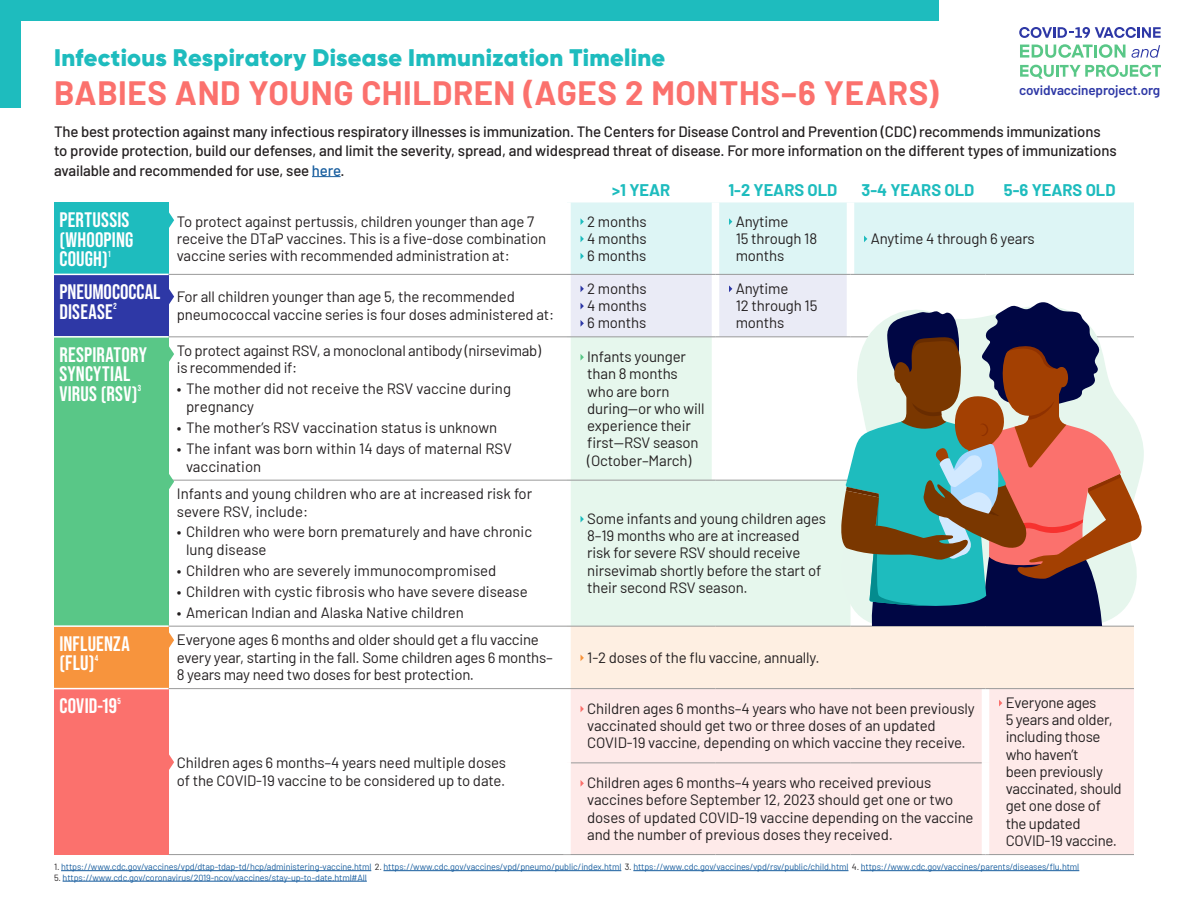
<style>
.page{position:relative;width:1188px;height:918px;background:#fff}
.page>*{position:absolute;margin:0;border:0;box-sizing:border-box;transform-origin:0 0}
.t1{font:700 33px "Barlow";letter-spacing:.015em;color:#fb716d}
.t2{font:900 24px "Gilroy";letter-spacing:.015em;color:#1ebcbe}
.t3{font:700 21px/19.5px "Bebas Neue Pro";letter-spacing:.01em;color:#fff}
.t4{font:700 16.5px "Barlow";color:#1ebcbe}
.t5{font:15px/17.2px "Barlow";letter-spacing:-.01em;color:#231f20}
.t6{font:500 15px/19.5px "Barlow";letter-spacing:-.01em;color:#231f20}
.t7{font:600 13.5px "Barlow";letter-spacing:-.01em;color:#2e38a6}
.t8{font:9px "Barlow";letter-spacing:-.01em;color:#175d9e}
.t9{font:700 8.7px "Bebas Neue Pro";color:#fff}
.s1{color:#175d9e}
.s2{color:#231f20}
</style>
<div class="page">
<div style="left:0;top:0;width:20px;height:108px;background:#1ebcbe"></div>
<div style="left:0;top:0;width:938px;height:20px;background:#1ebcbe"></div>
<svg style="left:1019px;top:27px;width:142px;height:11px"></svg>
<svg style="left:1020px;top:44px;width:106px;height:14px"></svg>
<svg style="left:1132px;top:45px;width:28px;height:13px"></svg>
<svg style="left:1020px;top:65px;width:141px;height:14px"></svg>
<div style="left:54px;top:202px;width:115px;height:72px;background:#1ebcbe"></div>
<div style="left:54px;top:274px;width:115px;height:63px;background:#2e38a6"></div>
<div style="left:54px;top:337px;width:115px;height:289px;background:#59c787"></div>
<div style="left:54px;top:626px;width:115px;height:63px;background:#f7943d"></div>
<div style="left:567px;top:626px;width:567px;height:63px;background:#feefe2"></div>
<div style="left:54px;top:689px;width:115px;height:166px;background:#fb716d"></div>
<div style="left:571px;top:689px;width:563px;height:165px;background:#feeae9"></div>
<hr style="left:169px;top:854px;width:398px;height:1px;background:#999">
<hr style="left:567px;top:854px;width:149px;height:1px;background:#999">
<hr style="left:716px;top:854px;width:134px;height:1px;background:#999">
<hr style="left:850px;top:854px;width:136px;height:1px;background:#999">
<hr style="left:986px;top:854px;width:148px;height:1px;background:#999">
<hr style="left:54px;top:274px;width:115px;height:1px;background:#fff">
<hr style="left:54px;top:336px;width:115px;height:2px;background:#fff">
<hr style="left:54px;top:625px;width:115px;height:2px;background:#fff">
<hr style="left:54px;top:688px;width:115px;height:1px;background:#fff">
<div style="left:982px;top:689px;width:7px;height:74px;background:#fff"></div>
<div style="left:982px;top:763px;width:7px;height:91px;background:#fff"></div>
<hr style="left:169px;top:274px;width:398px;height:1px;background:#999">
<hr style="left:169px;top:336px;width:398px;height:1px;background:#999">
<hr style="left:169px;top:480px;width:398px;height:1px;background:#999">
<hr style="left:571px;top:762px;width:145px;height:1px;background:#999">
<hr style="left:716px;top:762px;width:134px;height:1px;background:#999">
<hr style="left:850px;top:762px;width:132px;height:1px;background:#999">
<div style="left:563px;top:627px;width:8px;height:61px;background:#fff"></div>
<hr style="left:169px;top:626px;width:398px;height:1px;background:#999">
<hr style="left:567px;top:626px;width:149px;height:1px;background:#999">
<hr style="left:716px;top:626px;width:134px;height:1px;background:#999">
<hr style="left:850px;top:626px;width:136px;height:1px;background:#999">
<hr style="left:986px;top:626px;width:148px;height:1px;background:#999">
<hr style="left:169px;top:688px;width:398px;height:1px;background:#999">
<hr style="left:567px;top:688px;width:149px;height:1px;background:#999">
<hr style="left:716px;top:688px;width:134px;height:1px;background:#999">
<hr style="left:850px;top:688px;width:136px;height:1px;background:#999">
<hr style="left:986px;top:688px;width:148px;height:1px;background:#999">
<svg style="left:580px;top:654px;width:4px;height:7px"></svg>
<svg style="left:580px;top:706px;width:4px;height:6px"></svg>
<svg style="left:999px;top:700px;width:3px;height:6px"></svg>
<svg style="left:580px;top:780px;width:4px;height:7px"></svg>
<svg style="left:169px;top:212px;width:5px;height:16px"></svg>
<svg style="left:169px;top:346px;width:5px;height:16px"></svg>
<svg style="left:169px;top:474px;width:5px;height:15px"></svg>
<svg style="left:169px;top:289px;width:5px;height:15px"></svg>
<svg style="left:169px;top:632px;width:5px;height:16px"></svg>
<svg style="left:169px;top:754px;width:5px;height:16px"></svg>
<hr style="left:61px;top:870px;width:310px;height:1px;background:#175d9e">
<hr style="left:383px;top:870px;width:238px;height:1px;background:#175d9e">
<hr style="left:633px;top:870px;width:215px;height:1px;background:#175d9e">
<hr style="left:861px;top:870px;width:218px;height:1px;background:#175d9e">
<hr style="left:63px;top:881px;width:304px;height:1px;background:#175d9e">
<svg style="left:567px;top:202px;width:577px;height:424px"></svg>
<svg style="left:312px;top:176px;width:29px;height:1px"></svg>
<h2 class="t2" style="left:54px;top:43px;width:613px">Infectious Respiratory Disease Immunization Timeline</h2>
<h1 class="t1" style="left:54px;top:69px;width:886px">BABIES AND YOUNG CHILDREN (AGES 2 MONTHS–6 YEARS)</h1>
<p class="t6" style="left:54px;top:120px;width:1064px">The best protection against many infectious respiratory illnesses is immunization. The Centers for Disease Control and Prevention (CDC) recommends immunizations to provide protection, build our defenses, and limit the severity, spread, and widespread threat of disease. For more information on the different types of immunizations available and recommended for use, see <span class="s1">here</span>.</p>
<p class="t7" style="left:1019px;top:80px;width:143px">covidvaccineproject.org</p>
<h3 class="t3" style="left:59px;top:210px;width:76px">PERTUSSIS (WHOOPING<br>COUGH)</h3>
<p class="t9" style="left:108px;top:249px;width:4px">1</p>
<p class="t4" style="left:612px;top:178px;width:60px">&gt;1 YEAR</p>
<p class="t4" style="left:728px;top:178px;width:111px">1-2 YEARS OLD</p>
<p class="t4" style="left:862px;top:178px;width:114px">3-4 YEARS OLD</p>
<p class="t4" style="left:1004px;top:178px;width:113px">5-6 YEARS OLD</p>
<p class="t5" style="left:177px;top:211px;width:371px">To protect against pertussis, children younger than age 7 receive the DTaP vaccines. This is a five-dose combination vaccine series with recommended administration at:</p>
<p class="t5" style="left:587px;top:211px;width:61px;text-align:justify">2 months 4 months 6 months</p>
<p class="t5" style="left:736px;top:211px;width:83px">Anytime<br>15 through 18 months</p>
<p class="t5" style="left:871px;top:229px;width:166px">Anytime 4 through 6 years</p>
<p class="t9" style="left:113px;top:301px;width:5px">2</p>
<p class="t5" style="left:177px;top:287px;width:379px">For all children younger than age 5, the recommended pneumococcal vaccine series is four doses administered at:</p>
<p class="t5" style="left:587px;top:279px;width:61px;text-align:justify">2 months 4 months 6 months</p>
<p class="t5" style="left:736px;top:279px;width:83px">Anytime<br>12 through 15 months</p>
<h3 class="t3" style="left:59px;top:344px;width:89px">RESPIRATORY<br>SYNCYTIAL<br>VIRUS (RSV)</h3>
<h3 class="t3" style="left:59px;top:282px;width:103px">PNEUMOCOCCAL<br>DISEASE</h3>
<p class="t5" style="left:177px;top:341px;width:366px">To protect against RSV, a monoclonal antibody (nirsevimab) is recommended if:</p>
<p class="t5" style="left:186px;top:379px;width:327px;line-height:18px;text-indent:-9px">• The mother did not receive the RSV vaccine during pregnancy</p>
<p class="t5" style="left:177px;top:418px;width:322px">• The mother’s RSV vaccination status is unknown</p>
<p class="t5" style="left:186px;top:438px;width:328px;line-height:18px;text-indent:-9px">• The infant was born within 14 days of maternal RSV vaccination</p>
<p class="t5" style="left:587px;top:347px;width:119px">Infants younger than 8 months who are born during—or who will experience their first—RSV season (October–March)</p>
<p class="t9" style="left:138px;top:383px;width:5px">3</p>
<h3 class="t3" style="left:59px;top:634px;width:72px">INFLUENZA (FLU)</h3>
<p class="t9" style="left:95px;top:653px;width:5px">4</p>
<p class="t5" style="left:177px;top:484px;width:357px">Infants and young children who are at increased risk for severe RSV, include:</p>
<p class="t5" style="left:186px;top:522px;width:348px;line-height:18px;text-indent:-9px">• Children who were born prematurely and have chronic lung disease</p>
<p class="t5" style="left:177px;top:561px;width:321px">• Children who are severely immunocompromised</p>
<p class="t5" style="left:177px;top:582px;width:352px">• Children with cystic fibrosis who have severe disease</p>
<p class="t5" style="left:177px;top:602px;width:289px">• American Indian and Alaska Native children</p>
<p class="t5" style="left:177px;top:630px;width:378px">Everyone ages 6 months and older should get a flu vaccine every year, starting in the fall. Some children ages 6 months–<br>8 years may need two doses for best protection.</p>
<p class="t5" style="left:587px;top:509px;width:240px">Some infants and young children ages 8–19 months who are at increased risk for severe RSV should receive nirsevimab shortly before the start of their second RSV season.</p>
<p class="t5" style="left:587px;top:648px;width:234px">1-2 doses of the flu vaccine, annually.</p>
<p class="t5" style="left:587px;top:699px;width:389px">Children ages 6 months–4 years who have not been previously vaccinated should get two or three doses of an updated<br>COVID-19 vaccine, depending on which vaccine they receive.</p>
<p class="t5" style="left:1006px;top:693px;width:118px">Everyone ages<br>5 years and older, including those who haven’t<br>been previously vaccinated, should get one dose of the updated<br>COVID-19 vaccine.</p>
<h3 class="t3" style="left:59px;top:696px;width:59px">COVID-19</h3>
<p class="t9" style="left:117px;top:696px;width:5px">5</p>
<p class="t5" style="left:177px;top:753px;width:331px">Children ages 6 months–4 years need multiple doses of the COVID-19 vaccine to be considered up to date.</p>
<p class="t5" style="left:587px;top:773px;width:388px">Children ages 6 months–4 years who received previous vaccines before September 12, 2023 should get one or two doses of updated COVID-19 vaccine depending on the vaccine and the number of previous doses they received.</p>
<p class="t8" style="left:54px;top:860px;width:1027px"><span class="s2">1.</span> https://www.cdc.gov/vaccines/vpd/dtap-tdap-td/hcp/administering-vaccine.html <span class="s2">2.</span> https://www.cdc.gov/vaccines/vpd/pneumo/public/index.html <span class="s2">3.</span> https://www.cdc.gov/vaccines/vpd/rsv/public/child.html <span class="s2">4.</span> https://www.cdc.gov/vaccines/parents/diseases/flu.html</p>
<p class="t8" style="left:54px;top:871px;width:314px"><span class="s2">5.</span> https://www.cdc.gov/coronavirus/2019-ncov/vaccines/stay-up-to-date.html#All</p>
</div>
